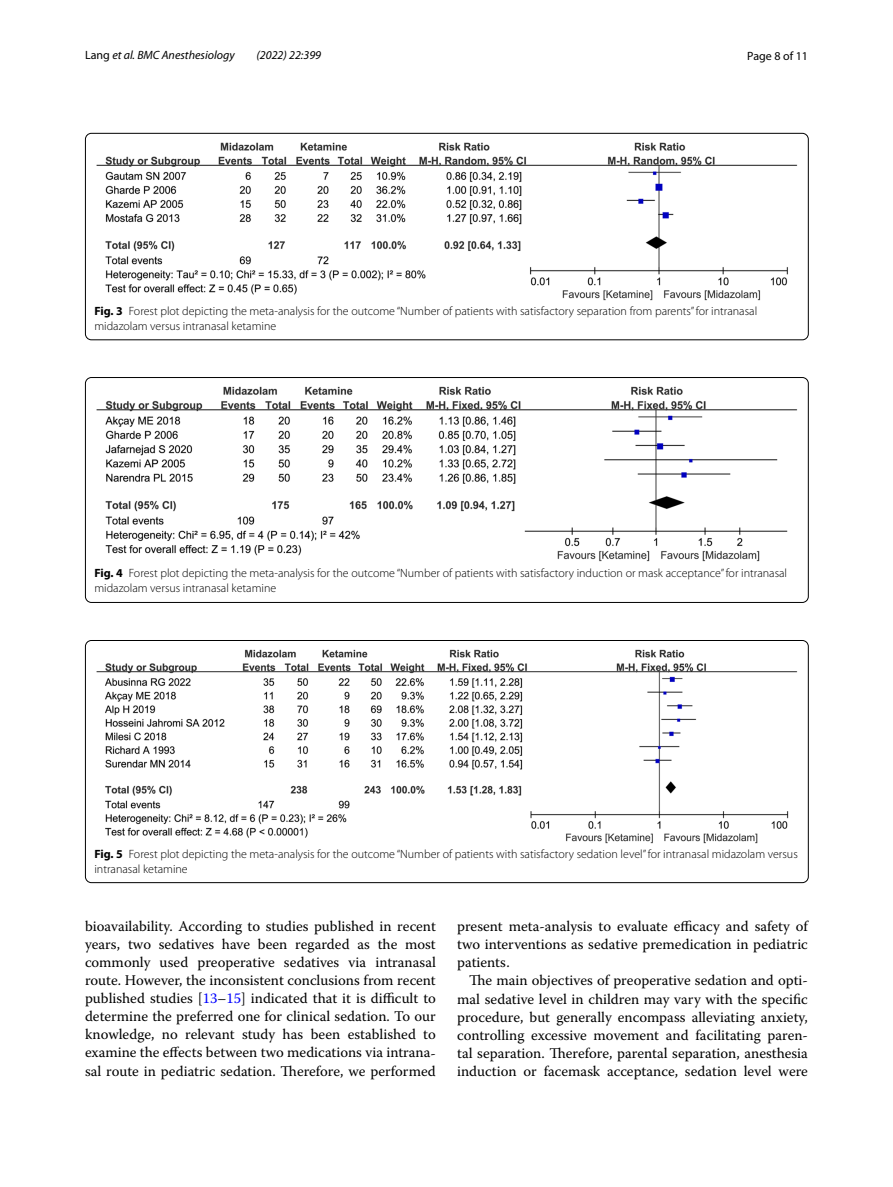
<style>
.page{position:relative;width:893px;height:1187px;background:#fff}
.page>*{position:absolute;margin:0;border:0;box-sizing:border-box;transform-origin:0 0}
.t1{font:14.7px/18px "Warnock Pro";color:#000;text-align:justify}
.t2{font:300 12px/15px "Myriad Pro";color:#000}
.t3{font:italic 12px "Myriad Pro";color:#000}
.t4{font:12px "Myriad Pro";color:#000}
.s1{font-style:normal}
.s2{font-weight:700}
.s3{color:#00f}
</style>
<div class="page">
<img style="left:97px;top:142px;width:700px;height:158px">
<div style="left:85px;top:133px;width:723px;height:207px;border:1px solid #000;border-radius:6px"></div>
<img style="left:97px;top:386px;width:700px;height:176px">
<div style="left:85px;top:377px;width:723px;height:225px;border:1px solid #000;border-radius:6px"></div>
<img style="left:97px;top:649px;width:700px;height:194px">
<div style="left:85px;top:640px;width:723px;height:242px;border:1px solid #000;border-radius:6px"></div>
<p class="t3" style="left:85px;top:48px;width:151px"><span class="s1">Lang</span> et al. BMC Anesthesiology</p>
<p class="t3" style="left:256px;top:48px;width:66px">(2022) 22:399</p>
<p class="t4" style="left:747px;top:48px;width:62px">Page 8 of 11</p>
<p class="t2" style="left:94px;top:304px;width:664px"><span class="s2">Fig. 3</span> Forest plot depicting the meta-analysis for the outcome “Number of patients with satisfactory separation from parents” for intranasal midazolam versus intranasal ketamine</p>
<p class="t2" style="left:94px;top:565px;width:694px"><span class="s2">Fig. 4</span> Forest plot depicting the meta-analysis for the outcome “Number of patients with satisfactory induction or mask acceptance” for intranasal midazolam versus intranasal ketamine</p>
<p class="t2" style="left:94px;top:847px;width:705px"><span class="s2">Fig. 5</span> Forest plot depicting the meta-analysis for the outcome “Number of patients with satisfactory sedation level” for intranasal midazolam versus intranasal ketamine</p>
<p class="t1" style="left:85px;top:917px;width:352px">bioavailability. According to studies published in recent years, two sedatives have been regarded as the most commonly used preoperative sedatives via intranasal route. However, the inconsistent conclusions from recent published studies [<span class="s3">13</span>–<span class="s3">15</span>] indicated that it is difficult to determine the preferred one for clinical sedation. To our knowledge, no relevant study has been established to examine the effects between two medications via intrana&shy;sal route in pediatric sedation. Therefore, we performed</p>
<p class="t1" style="left:457px;top:917px;width:352px">present meta-analysis to evaluate efficacy and safety of two interventions as sedative premedication in pediatric patients.</p>
<p class="t1" style="left:457px;top:971px;width:352px;text-indent:12px">The main objectives of preoperative sedation and opti&shy;mal sedative level in children may vary with the specific procedure, but generally encompass alleviating anxiety, controlling excessive movement and facilitating paren&shy;tal separation. Therefore, parental separation, anesthesia induction or facemask acceptance, sedation level were</p>
</div>
